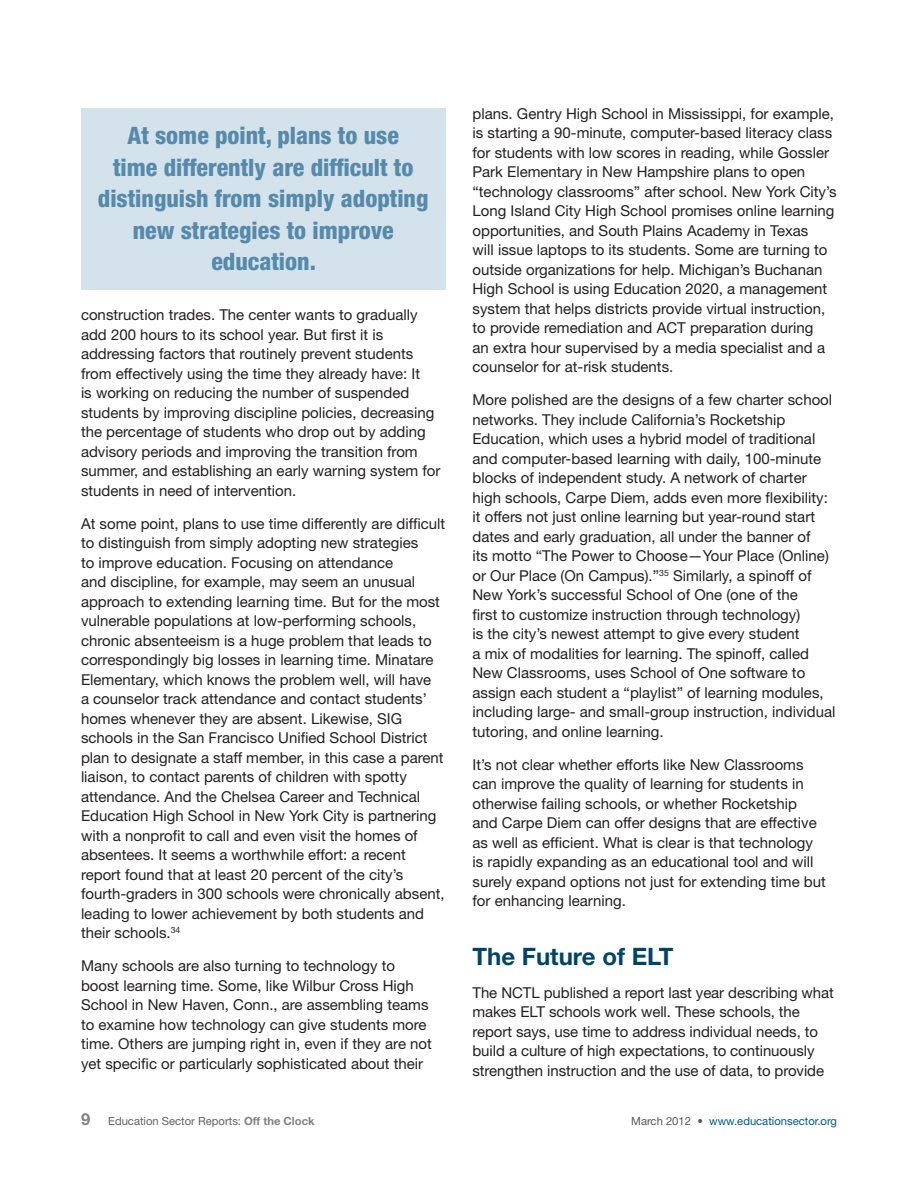
<style>
.page{position:relative;width:918px;height:1188px;background:#fff}
.page>*{position:absolute;margin:0;border:0;box-sizing:border-box;transform-origin:0 0}
.t1{font:800 condensed 24px/31.5px "Helvetica Neue LT Std";color:#568aab;text-align:center}
.t2{font:700 24px "Helvetica Neue LT Std";color:#00446a}
.t3{font:15px/19.5px "Helvetica Neue LT Std";color:#231f20}
.t4{font:11.25px "Helvetica Neue LT Std";color:#636366}
.t5{font:11.25px "Helvetica Neue LT Std";color:#005c82}
.s1{font-weight:700;font-size:16.5px;color:#808285}
.s2{font-weight:700;color:#808285}
.s3{color:#57585a}
</style>
<div class="page">
<div style="left:81px;top:108px;width:365px;height:181px;background:#d4e2ec"></div>
<h1 class="t1" style="left:98px;top:120px;width:332px">At some point, plans to use<br>time differently are difficult to distinguish from simply adopting new strategies to improve education.</h1>
<p class="t3" style="left:81px;top:305px;width:361px">construction trades. The center wants to gradually add 200 hours to its school year. But first it is addressing factors that routinely prevent students from effectively using the time they already have: It<br>is working on reducing the number of suspended students by improving discipline policies, decreasing the percentage of students who drop out by adding advisory periods and improving the transition from summer, and establishing an early warning system for students in need of intervention.</p>
<p class="t3" style="left:81px;top:514px;width:366px">At some point, plans to use time differently are difficult to distinguish from simply adopting new strategies<br>to improve education. Focusing on attendance<br>and discipline, for example, may seem an unusual approach to extending learning time. But for the most vulnerable populations at low-performing schools, chronic absenteeism is a huge problem that leads to correspondingly big losses in learning time. Minatare Elementary, which knows the problem well, will have<br>a counselor track attendance and contact students’ homes whenever they are absent. Likewise, SIG schools in the San Francisco Unified School District plan to designate a staff member, in this case a parent liaison, to contact parents of children with spotty attendance. And the Chelsea Career and Technical Education High School in New York City is partnering with a nonprofit to call and even visit the homes of absentees. It seems a worthwhile effort: a recent report found that at least 20 percent of the city’s fourth-graders in 300 schools were chronically absent, leading to lower achievement by both students and their schools.<sup>34</sup></p>
<p class="t3" style="left:81px;top:956px;width:352px">Many schools are also turning to technology to boost learning time. Some, like Wilbur Cross High School in New Haven, Conn., are assembling teams to examine how technology can give students more time. Others are jumping right in, even if they are not yet specific or particularly sophisticated about their</p>
<p class="t3" style="left:472px;top:103px;width:366px">plans. Gentry High School in Mississippi, for example, is starting a 90-minute, computer-based literacy class for students with low scores in reading, while Gossler Park Elementary in New Hampshire plans to open “technology classrooms” after school. New York City’s Long Island City High School promises online learning opportunities, and South Plains Academy in Texas<br>will issue laptops to its students. Some are turning to outside organizations for help. Michigan’s Buchanan High School is using Education 2020, a management system that helps districts provide virtual instruction, to provide remediation and ACT preparation during<br>an extra hour supervised by a media specialist and a counselor for at-risk students.</p>
<p class="t3" style="left:472px;top:390px;width:365px">More polished are the designs of a few charter school networks. They include California’s Rocketship Education, which uses a hybrid model of traditional and computer-based learning with daily, 100-minute blocks of independent study. A network of charter high schools, Carpe Diem, adds even more flexibility: it offers not just online learning but year-round start dates and early graduation, all under the banner of<br>its motto “The Power to Choose—Your Place (Online) or Our Place (On Campus).”<sup>35</sup> Similarly, a spinoff of New York’s successful School of One (one of the<br>first to customize instruction through technology)<br>is the city’s newest attempt to give every student<br>a mix of modalities for learning. The spinoff, called New Classrooms, uses School of One software to assign each student a “playlist” of learning modules, including large- and small-group instruction, individual tutoring, and online learning.</p>
<p class="t3" style="left:473px;top:754px;width:355px">It’s not clear whether efforts like New Classrooms can improve the quality of learning for students in otherwise failing schools, or whether Rocketship and Carpe Diem can offer designs that are effective as well as efficient. What is clear is that technology is rapidly expanding as an educational tool and will surely expand options not just for extending time but for enhancing learning.</p>
<h1 class="t2" style="left:472px;top:941px;width:188px">The Future of Elt</h1>
<p class="t3" style="left:472px;top:982px;width:363px">The NCTL published a report last year describing what makes ELT schools work well. These schools, the report says, use time to address individual needs, to build a culture of high expectations, to continuously strengthen instruction and the use of data, to provide</p>
<p class="t4" style="left:81px;top:1114px;width:235px"><span class="s1">9</span> Education Sector Reports: <span class="s2">Off the Clock</span></p>
<p class="t5" style="left:631px;top:1114px;width:207px"><span class="s3">March 2012 •</span> www.educationsector.org</p>
</div>
